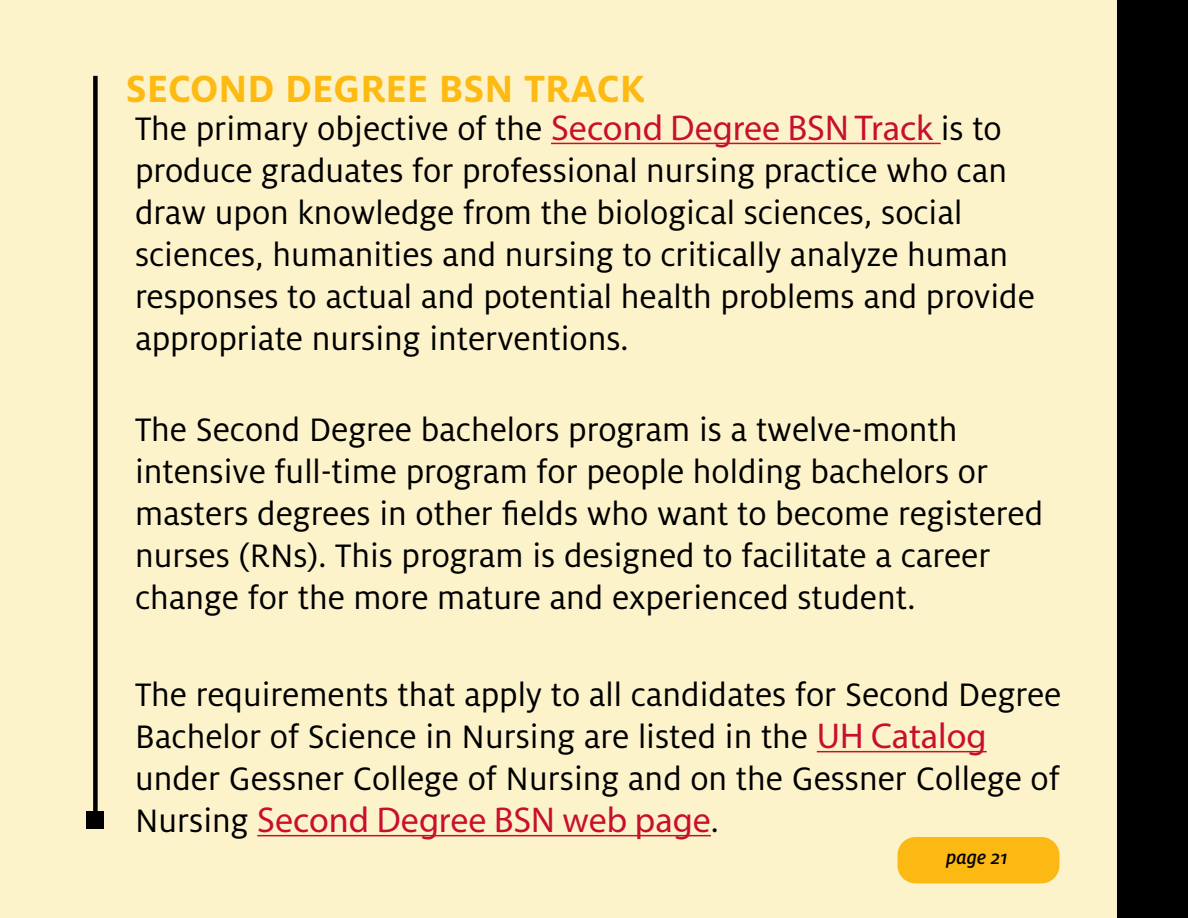
<style>
.page{position:relative;width:1188px;height:918px;background:#fff}
.page>*{position:absolute;margin:0;border:0;box-sizing:border-box;transform-origin:0 0}
.t1{font:700 42px "Milo OT";color:#fdba12}
.t2{font:36px/42px "Milo OT";color:#000}
.t3{font:36px "Myriad Pro";color:#c8102e}
.t4{font:italic 500 21px "Milo OT";color:#000}
.s1{font-family:"Myriad Pro";color:#c8102e}
.s2{font-family:"Milo OT";color:#000}
</style>
<div class="page">
<div style="left:0;top:0;width:1118px;height:918px;background:#fdf3cb"></div>
<div style="left:897px;top:837px;width:162px;height:46px;background:#fdb913;border-radius:18px"></div>
<hr style="left:551px;top:143px;width:390px;height:1px;background:#c8102e">
<hr style="left:817px;top:751px;width:170px;height:1px;background:#c8102e">
<hr style="left:257px;top:835px;width:454px;height:1px;background:#c8102e">
<div style="left:1118px;top:0;width:70px;height:918px;background:#000"></div>
<div style="left:93px;top:76px;width:5px;height:744px;background:#000"></div>
<div style="left:86px;top:811px;width:18px;height:18px;background:#000"></div>
<p class="t1" style="left:126px;top:65px;width:521px">SECOND DEGREE BSN TRACK</p>
<p class="t2" style="left:135px;top:108px;width:901px">The primary objective of the <span class="s1">Second Degree BSN Track</span> is to produce graduates for professional nursing practice who can draw upon knowledge from the biological sciences, social sciences, humanities and nursing to critically analyze human responses to actual and potential health problems and provide appropriate nursing interventions.</p>
<p class="t2" style="left:135px;top:409px;width:910px">The Second Degree bachelors program is a twelve-month intensive full-time program for people holding bachelors or masters degrees in other fields who want to become registered nurses (RNs). This program is designed to facilitate a career change for the more mature and experienced student.</p>
<p class="t2" style="left:135px;top:674px;width:928px">The requirements that apply to all candidates for Second Degree<br>Bachelor of Science in Nursing are listed in the <span class="s1">UH Catalog </span>under Gessner College of Nursing and on the Gessner College of</p>
<p class="t3" style="left:135px;top:798px;width:585px"><span class="s2">Nursing</span> Second Degree BSN web page<span class="s2">.</span></p>
<p class="t4" style="left:946px;top:846px;width:63px">page 21</p>
</div>
